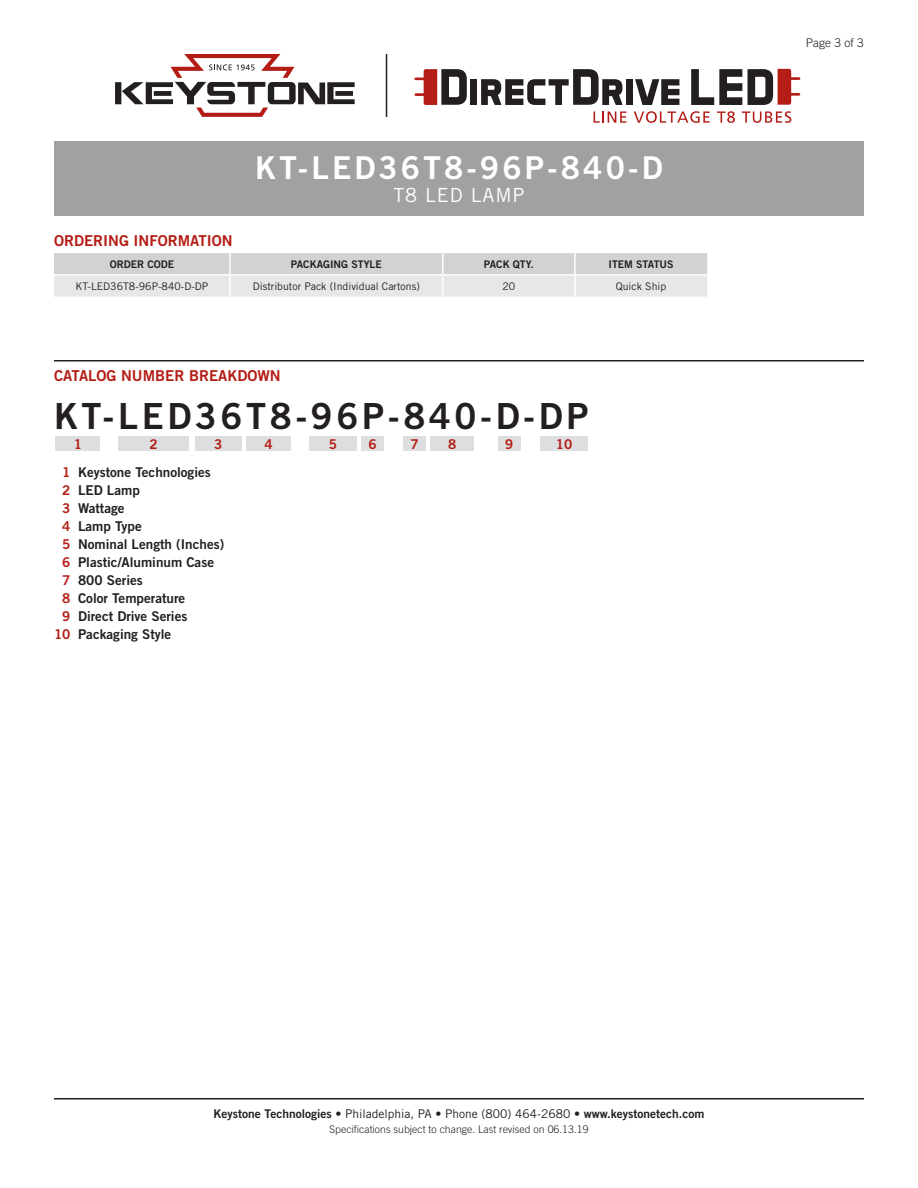
<style>
.page{position:relative;width:918px;height:1188px;background:#fff}
.page>*{position:absolute;margin:0;border:0;box-sizing:border-box;transform-origin:0 0}
.CatalogNumber{font:36px "Trade Gothic Bold Two";letter-spacing:.1em;color:#231f20}
.t1{font:31.5px "Trade Gothic Bold Two";letter-spacing:.1em;color:#fff}
.SubTitle{font:19.5px "Trade Gothic";letter-spacing:.05em;color:#fff}
.Heading_01{font:15px "Trade Gothic Bold Two";color:#b41d15}
.Catalog_Key{font:13.5px "Trade Gothic Bold Two";color:#231f20}
.Catalog_BarNumber{font:13.5px "Trade Gothic Bold Two";color:#b41d15}
.t2{font:12px "Trade Gothic Bold Two";color:#231f20}
.Page{font:300 12px "Trade Gothic";color:#231f20}
.Table_Text{font:10.5px "Trade Gothic";color:#231f20}
.Rev{font:300 10.5px "Trade Gothic";color:#231f20}
.Table_Header{font:10.5px "Trade Gothic Bold Two";color:#231f20}
.s1{color:#b41d15}
.s2{font-family:"Trade Gothic"}
</style>
<div class="page">
<hr style="left:54px;top:1098px;width:810px;height:2px;background:#231f20">
<svg style="left:54px;top:253px;width:653px;height:44px;background:#dbdcde"></svg>
<hr style="left:574px;top:276px;width:2px;height:21px;background:#fff">
<hr style="left:54px;top:274px;width:176px;height:2px;background:#fff">
<hr style="left:230px;top:274px;width:213px;height:2px;background:#fff">
<hr style="left:443px;top:274px;width:132px;height:2px;background:#fff">
<hr style="left:575px;top:274px;width:132px;height:2px;background:#fff">
<hr style="left:54px;top:360px;width:810px;height:2px;background:#231f20">
<div style="left:56px;top:436px;width:44px;height:16px;background:#dddee0"></div>
<div style="left:118px;top:436px;width:71px;height:16px;background:#dddee0"></div>
<div style="left:246px;top:436px;width:45px;height:16px;background:#dddee0"></div>
<div style="left:195px;top:436px;width:47px;height:16px;background:#dddee0"></div>
<div style="left:309px;top:436px;width:48px;height:16px;background:#dddee0"></div>
<div style="left:362px;top:436px;width:22px;height:16px;background:#dddee0"></div>
<div style="left:404px;top:436px;width:22px;height:16px;background:#dddee0"></div>
<div style="left:498px;top:436px;width:22px;height:16px;background:#dddee0"></div>
<div style="left:430px;top:436px;width:44px;height:16px;background:#dddee0"></div>
<div style="left:540px;top:436px;width:48px;height:16px;background:#dddee0"></div>
<div style="left:54px;top:142px;width:810px;height:74px;background:#a0a1a3"></div>
<svg style="left:115px;top:54px;width:240px;height:63px"></svg>
<hr style="left:386px;top:54px;width:1px;height:63px;background:#231f20">
<svg style="left:691px;top:69px;width:51px;height:36px"></svg>
<svg style="left:748px;top:69px;width:52px;height:36px"></svg>
<svg style="left:414px;top:69px;width:53px;height:36px"></svg>
<div style="left:471px;top:79px;width:6px;height:26px;background:#231f20"></div>
<svg style="left:481px;top:69px;width:142px;height:36px"></svg>
<div style="left:626px;top:79px;width:7px;height:26px;background:#231f20"></div>
<svg style="left:635px;top:79px;width:44px;height:26px"></svg>
<svg style="left:594px;top:111px;width:32px;height:12px"></svg>
<svg style="left:634px;top:111px;width:76px;height:12px"></svg>
<svg style="left:717px;top:111px;width:18px;height:12px"></svg>
<svg style="left:742px;top:111px;width:49px;height:12px"></svg>
<p class="t1" style="left:255px;top:148px;width:409px">KT-LED36T8-96P-840-D</p>
<p class="SubTitle" style="left:393px;top:183px;width:133px">T8 LED LAMP</p>
<p class="Heading_01" style="left:54px;top:231px;width:180px">ORDERING INFORMATION</p>
<p class="Table_Header" style="left:110px;top:258px;width:66px">ORDER CODE</p>
<p class="Table_Header" style="left:291px;top:258px;width:92px">PACKAGING STYLE</p>
<p class="Table_Header" style="left:484px;top:258px;width:51px">PACK QTY.</p>
<p class="Table_Header" style="left:609px;top:258px;width:67px">ITEM STATUS</p>
<p class="Table_Text" style="left:76px;top:280px;width:134px">KT-LED36T8-96P-840-D-DP</p>
<p class="Table_Text" style="left:253px;top:280px;width:169px">Distributor Pack (Individual Cartons)</p>
<p class="Table_Text" style="left:502px;top:280px;width:14px">20</p>
<p class="Table_Text" style="left:616px;top:280px;width:52px">Quick Ship</p>
<p class="Heading_01" style="left:54px;top:366px;width:228px">CATALOG NUMBER BREAKDOWN</p>
<p class="CatalogNumber" style="left:54px;top:394px;width:536px">KT-LED36T8-96P-840-D-DP</p>
<p class="Catalog_BarNumber" style="left:74px;top:436px;width:10px">1</p>
<p class="Catalog_BarNumber" style="left:150px;top:436px;width:10px">2</p>
<p class="Catalog_BarNumber" style="left:214px;top:436px;width:10px">3</p>
<p class="Catalog_BarNumber" style="left:264px;top:436px;width:10px">4</p>
<p class="Catalog_BarNumber" style="left:329px;top:436px;width:10px">5</p>
<p class="Catalog_BarNumber" style="left:369px;top:436px;width:10px">6</p>
<p class="Catalog_BarNumber" style="left:411px;top:436px;width:10px">7</p>
<p class="Catalog_BarNumber" style="left:448px;top:436px;width:10px">8</p>
<p class="Catalog_BarNumber" style="left:505px;top:436px;width:10px">9</p>
<p class="Catalog_BarNumber" style="left:556px;top:436px;width:18px">10</p>
<p class="Catalog_Key" style="left:62px;top:464px;width:150px"><span class="s1">1</span> Keystone Technologies</p>
<p class="Catalog_Key" style="left:62px;top:482px;width:79px"><span class="s1">2</span> LED Lamp</p>
<p class="Catalog_Key" style="left:62px;top:500px;width:64px"><span class="s1">3</span> Wattage</p>
<p class="Catalog_Key" style="left:62px;top:518px;width:81px"><span class="s1">4</span> Lamp Type</p>
<p class="Catalog_Key" style="left:62px;top:536px;width:164px"><span class="s1">5</span> Nominal Length (Inches)</p>
<p class="Catalog_Key" style="left:62px;top:554px;width:153px"><span class="s1">6</span> Plastic/Aluminum Case</p>
<p class="Catalog_Key" style="left:62px;top:572px;width:82px"><span class="s1">7</span> 800 Series</p>
<p class="Catalog_Key" style="left:62px;top:590px;width:125px"><span class="s1">8</span> Color Temperature</p>
<p class="Catalog_Key" style="left:62px;top:608px;width:127px"><span class="s1">9</span> Direct Drive Series</p>
<p class="Catalog_Key" style="left:54px;top:626px;width:119px"><span class="s1">10</span> Packaging Style</p>
<p class="Page" style="left:806px;top:36px;width:60px">Page 3 of 3</p>
<p class="t2" style="left:214px;top:1106px;width:492px">Keystone Technologies <span class="s2">• Philadelphia, PA • Phone (800) 464-2680 •</span> www.keystonetech.com</p>
<p class="Rev" style="left:329px;top:1123px;width:261px">Specifications subject to change. Last revised on 06.13.19</p>
</div>
